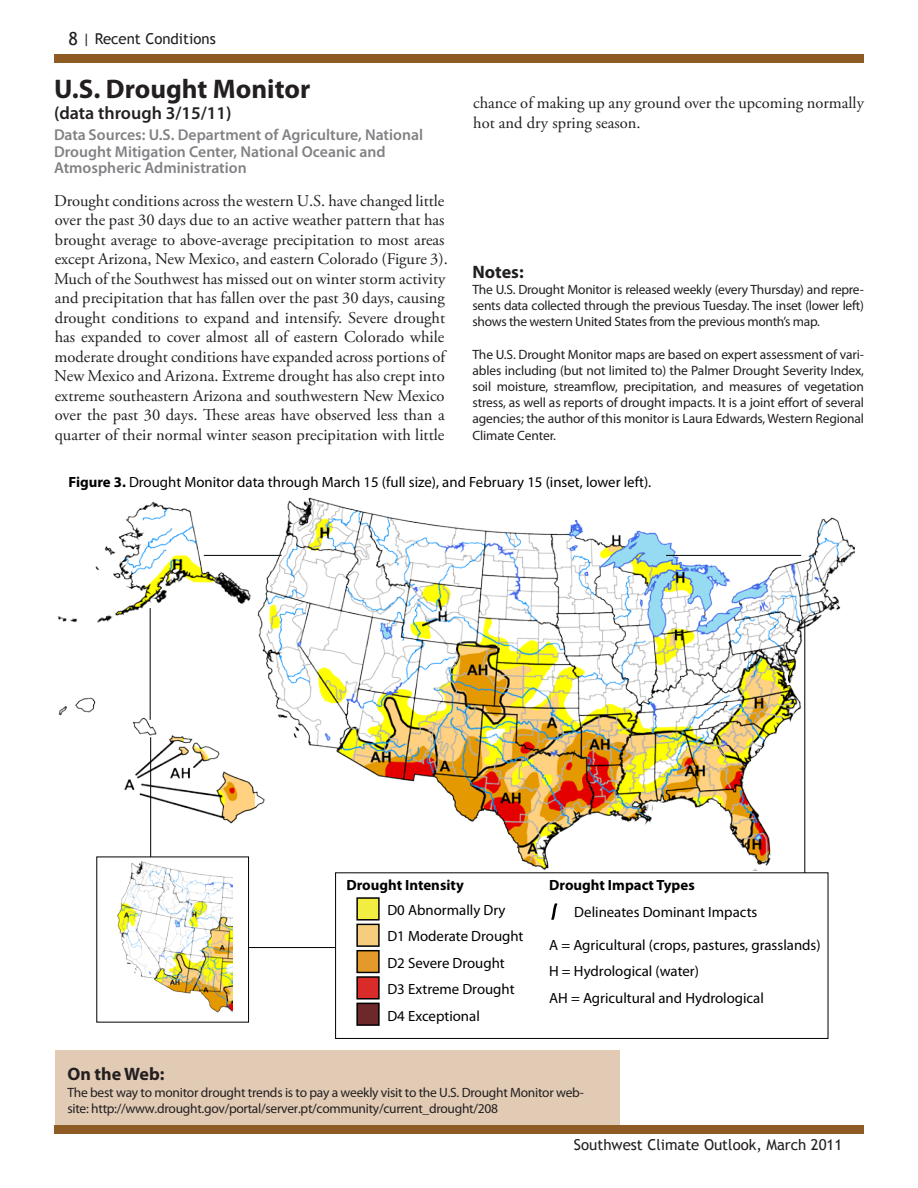
<style>
.page{position:relative;width:918px;height:1188px;background:#fff}
.page>*{position:absolute;margin:0;border:0;box-sizing:border-box;transform-origin:0 0}
.t1{font:700 27px "Myriad Pro";color:#231f20}
.t2{font:600 18px "Myriad Pro";color:#231f20}
.t3{font:700 18px "Myriad Pro";color:#231f20}
.t4{font:16.5px/19.5px "Adobe Garamond Pro";color:#231f20}
.t5{font:600 15.75px/16.5px "Myriad Pro";color:#808285}
.t6{font:15px "Trebuchet MS";color:#231f20}
.t7{font:14.85px/26.7px "Myriad Pro";color:#000}
.t8{font:700 14.85px "Myriad Pro";color:#000}
.t9{font:13.5px/16.2px "Myriad Pro";letter-spacing:-.02em;color:#231f20;text-align:justify}
.s1{font-size:18px}
.s2{font-weight:700}
</style>
<div class="page">
<div style="left:55px;top:1050px;width:565px;height:83px;background:#e1cbb5"></div>
<div style="left:54px;top:1125px;width:810px;height:9px;background:#8f5b24"></div>
<div style="left:54px;top:54px;width:810px;height:9px;background:#8f5b24"></div>
<img style="left:57px;top:498px;width:798px;height:359px">
<svg style="left:150px;top:619px;width:656px;height:329px"></svg>
<hr style="left:150px;top:608px;width:1px;height:112px;background:#000">
<div style="left:336px;top:873px;width:492px;height:165px;background:#fff"></div>
<div style="left:335px;top:872px;width:493px;height:167px;border:1px solid #000"></div>
<svg style="left:551px;top:903px;width:7px;height:17px"></svg>
<div style="left:97px;top:857px;width:152px;height:165px;background:#fff"></div>
<hr style="left:204px;top:555px;width:78px;height:1px;background:#000">
<hr style="left:666px;top:555px;width:135px;height:1px;background:#000">
<div style="left:357px;top:898px;width:22px;height:22px;background:#f2ed41"></div>
<div style="left:356px;top:897px;width:24px;height:24px;border:1px solid #000"></div>
<div style="left:357px;top:924px;width:22px;height:22px;background:#f5cd7c"></div>
<div style="left:356px;top:924px;width:24px;height:23px;border:1px solid #000"></div>
<div style="left:357px;top:951px;width:22px;height:21px;background:#e39a2b"></div>
<div style="left:356px;top:950px;width:24px;height:23px;border:1px solid #000"></div>
<div style="left:357px;top:1003px;width:22px;height:22px;background:#6c282a"></div>
<div style="left:356px;top:1003px;width:24px;height:23px;border:1px solid #000"></div>
<div style="left:357px;top:977px;width:22px;height:22px;background:#d92c2a"></div>
<div style="left:356px;top:976px;width:24px;height:24px;border:1px solid #000"></div>
<img style="left:117px;top:862px;width:116px;height:151px">
<p class="t6" style="left:69px;top:30px;width:149px"><span class="s1">8</span> | Recent Conditions</p>
<h1 class="t1" style="left:54px;top:72px;width:258px">U.S. Drought Monitor</h1>
<p class="t2" style="left:54px;top:102px;width:179px">(data through 3/15/11)</p>
<p class="t5" style="left:54px;top:126px;width:371px">Data Sources: U.S. Department of Agriculture, National<br>Drought Mitigation Center, National Oceanic and<br>Atmospheric Administration</p>
<p class="t4" style="left:54px;top:191px;width:395px">Drought conditions across the western U.S. have changed little over the past 30 days due to an active weather pattern that has brought average to above-average precipitation to most areas except Arizona, New Mexico, and eastern Colorado (Figure 3).<br>Much of the Southwest has missed out on winter storm activity and precipitation that has fallen over the past 30 days, causing drought conditions to expand and intensify. Severe drought has expanded to cover almost all of eastern Colorado while moderate drought conditions have expanded across portions of New Mexico and Arizona. Extreme drought has also crept into extreme southeastern Arizona and southwestern New Mexico over the past 30 days. These areas have observed less than a quarter of their normal winter season precipitation with little</p>
<p class="t4" style="left:473px;top:94px;width:392px">chance of making up any ground over the upcoming normally hot and dry spring season.</p>
<p class="t3" style="left:472px;top:260px;width:53px">Notes:</p>
<p class="t9" style="left:472px;top:281px;width:393px">The U.S. Drought Monitor is released weekly (every Thursday) and repre&shy;sents data collected through the previous Tuesday. The inset (lower left) shows the western United States from the previous month’s map.</p>
<p class="t9" style="left:472px;top:346px;width:393px">The U.S. Drought Monitor maps are based on expert assessment of vari&shy;ables including (but not limited to) the Palmer Drought Severity Index, soil moisture, streamflow, precipitation, and measures of vegetation stress, as well as reports of drought impacts. It is a joint effort of several agencies; the author of this monitor is Laura Edwards, Western Regional Climate Center.</p>
<p class="t7" style="left:69px;top:468px;width:584px"><span class="s2">Figure 3.</span> Drought Monitor data through March 15 (full size), and February 15 (inset, lower left).</p>
<p class="t8" style="left:346px;top:876px;width:119px">Drought Intensity</p>
<p class="t7" style="left:387px;top:897px;width:138px;line-height:26.2px">D0 Abnormally Dry<br>D1 Moderate Drought<br>D2 Severe Drought</p>
<p class="t7" style="left:387px;top:976px;width:129px">D3 Extreme Drought<br>D4 Exceptional</p>
<p class="t8" style="left:549px;top:876px;width:147px">Drought Impact Types</p>
<p class="t7" style="left:549px;top:896px;width:273px;line-height:32.7px;text-indent:25px">Delineates Dominant Impacts<br>A = Agricultural (crops, pastures, grasslands)</p>
<p class="t7" style="left:549px;top:958px;width:216px">H = Hydrological (water)<br>AH = Agricultural and Hydrological</p>
<p class="t3" style="left:68px;top:1062px;width:98px">On the Web:</p>
<p class="t9" style="left:68px;top:1084px;width:518px">The best way to monitor drought trends is to pay a weekly visit to the U.S. Drought Monitor web&shy;site: http://www.drought.gov/portal/server.pt/community/current_drought/208</p>
<p class="t6" style="left:574px;top:1135px;width:270px">Southwest Climate Outlook, March 2011</p>
</div>
